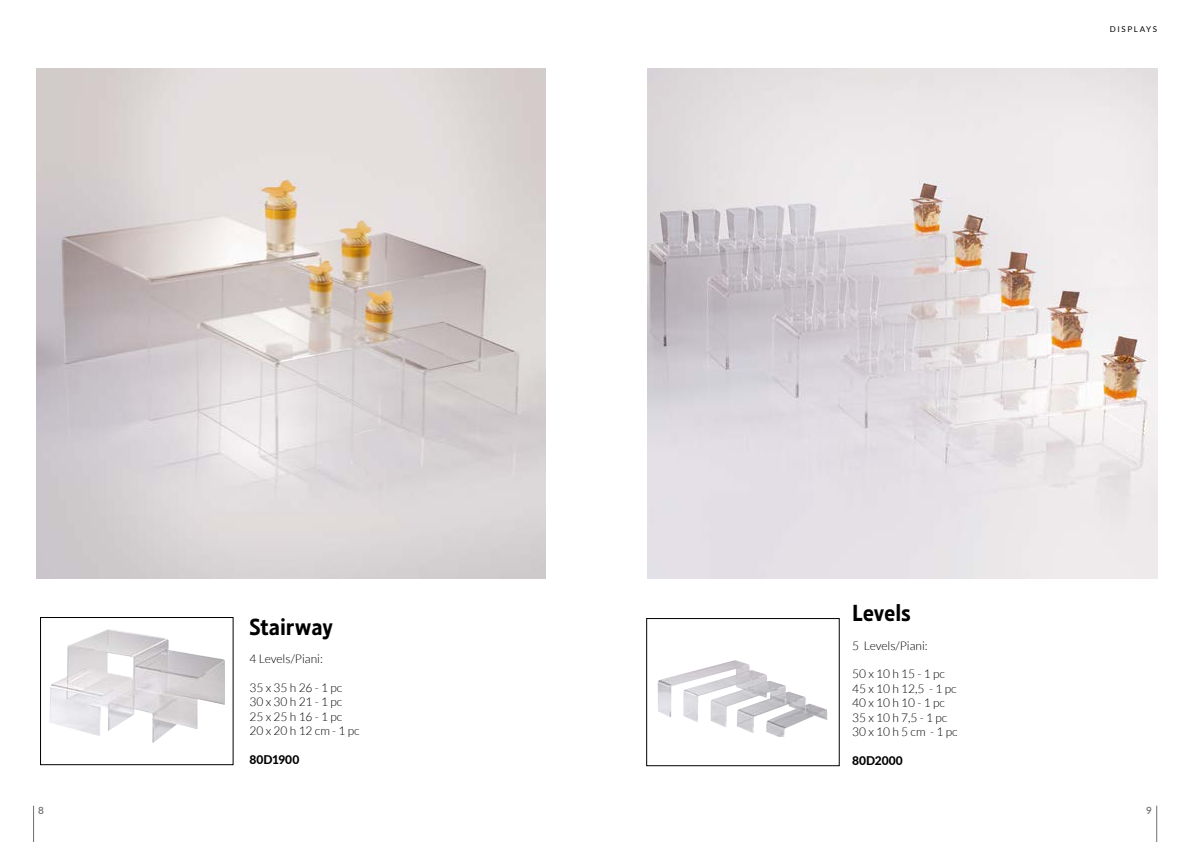
<style>
.page{position:relative;width:1191px;height:842px;background:#fff}
.page>*{position:absolute;margin:0;border:0;box-sizing:border-box;transform-origin:0 0}
.t1{font:700 22px "Ligurino Rg";letter-spacing:-.005em;color:#000}
.t2{font:300 12px/14.4px "Lato";color:#000}
.t3{font:800 12px "Lato";color:#000}
.t4{font:500 10px "Lato";color:#646363}
.t5{font:8px "Lato";letter-spacing:.2em;color:#000}
</style>
<div class="page">
<img style="left:49px;top:629px;width:176px;height:114px">
<div style="left:40px;top:617px;width:193px;height:148px;border:1px solid #000"></div>
<img style="left:36px;top:68px;width:509px;height:510px">
<img style="left:657px;top:660px;width:170px;height:77px">
<div style="left:646px;top:618px;width:193px;height:148px;border:1px solid #000"></div>
<img style="left:647px;top:68px;width:510px;height:511px">
<hr style="left:33px;top:806px;width:1px;height:36px;background:#706f6f">
<hr style="left:1156px;top:806px;width:1px;height:36px;background:#706f6f">
<h1 class="t1" style="left:249px;top:609px;width:85px">Stairway</h1>
<p class="t2" style="left:249px;top:651px;width:75px">4 Levels/Piani:</p>
<p class="t2" style="left:249px;top:680px;width:112px">35 x 35 h 26 - 1 pc<br>30 x 30 h 21 - 1 pc<br>25 x 25 h 16 - 1 pc<br>20 x 20 h 12 cm - 1 pc</p>
<p class="t3" style="left:249px;top:750px;width:51px">80D1900</p>
<p class="t5" style="left:1110px;top:25px;width:48px">DISPLAYS</p>
<h1 class="t1" style="left:852px;top:595px;width:60px">Levels</h1>
<p class="t2" style="left:852px;top:638px;width:77px">5 Levels/Piani:</p>
<p class="t2" style="left:852px;top:667px;width:107px">50 x 10 h 15 - 1 pc<br>45 x 10 h 12,5 - 1 pc<br>40 x 10 h 10 - 1 pc<br>35 x 10 h 7,5 - 1 pc<br>30 x 10 h 5 cm - 1 pc</p>
<p class="t3" style="left:852px;top:751px;width:52px">80D2000</p>
<p class="t4" style="left:38px;top:803px;width:7px">8</p>
<p class="t4" style="left:1146px;top:803px;width:7px">9</p>
</div>
